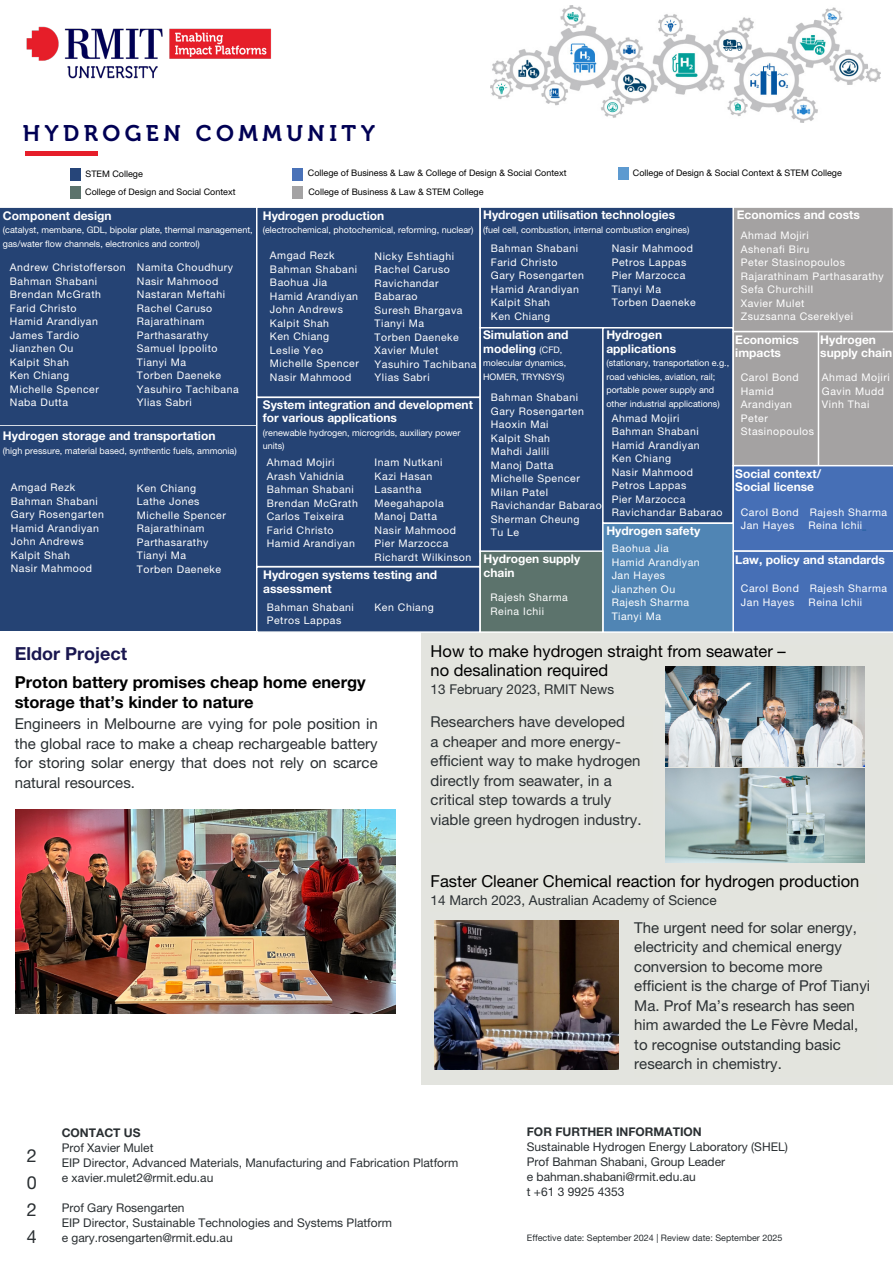
<style>
.page{position:relative;width:893px;height:1263px;background:#fff}
.page>*{position:absolute;margin:0;border:0;box-sizing:border-box;transform-origin:0 0}
.t1{font:22.5px "Museo 700";letter-spacing:.2em;color:#000054}
.t2{font:700 18px "Helvetica Neue LT Pro";color:#1a1750}
.t3{font:18px/27px "Helvetica Neue LT Pro";color:#2a2f32;text-align:justify}
.t4{font:16.5px/19.5px "Helvetica Neue LT Pro";color:#000}
.t5{font:700 16.5px/19.5px "Helvetica Neue LT Pro";color:#000}
.t6{font:15px/19.5px "Helvetica Neue LT Pro";color:#2b3033}
.t7{font:15px/19.5px "Helvetica Neue LT Pro";color:#2a2f32;text-align:justify}
.t8{font:13.5px "Helvetica Neue LT Pro";color:#2a2f32}
.t9{font:700 12px/13.5px "Helvetica Neue LT Pro";color:#fff}
.t10{font:12px/15px "Helvetica Neue LT Pro";color:#2a2f32}
.t11{font:700 12px "Helvetica Neue LT Pro";color:#2a2f32}
.t12{font:10.5px/13.5px "Helvetica Neue LT Pro";letter-spacing:.05em;color:#fff}
.t13{font:9px/13.5px "Helvetica Neue LT Pro";color:#fff}
.t14{font:9px "Helvetica Neue LT Pro";color:#000}
.t15{font:9px "Helvetica Neue LT Pro";color:#2a2f32}
.s1{font-weight:400;font-size:9px}
</style>
<div class="page">
<div style="left:422px;top:630px;width:471px;height:454px;background:#e3e4df"></div>
<img style="left:26px;top:26px;width:245px;height:53px">
<div style="left:25px;top:151px;width:73px;height:5px;background:#e61e2a"></div>
<img style="left:491px;top:6px;width:390px;height:117px">
<div style="left:70px;top:168px;width:11px;height:12px;background:#264579"></div>
<div style="left:293px;top:187px;width:10px;height:12px;background:#a4a3a4"></div>
<div style="left:293px;top:168px;width:10px;height:12px;background:#4a72b8"></div>
<div style="left:618px;top:167px;width:10px;height:12px;background:#5d9ad0"></div>
<img style="left:434px;top:920px;width:184px;height:150px">
<img style="left:665px;top:667px;width:199px;height:99px">
<img style="left:15px;top:809px;width:381px;height:204px">
<div style="left:0;top:207px;width:256px;height:220px;background:#254374"></div>
<div style="left:0;top:427px;width:257px;height:204px;background:#254374"></div>
<div style="left:256px;top:206px;width:225px;height:192px;background:#254374;border:2px solid #fff"></div>
<div style="left:256px;top:397px;width:225px;height:170px;background:#254374;border:2px solid #fff"></div>
<div style="left:479px;top:206px;width:284px;height:122px;background:#254374;border:2px solid #fff"></div>
<div style="left:479px;top:327px;width:125px;height:226px;background:#254374;border:2px solid #fff"></div>
<div style="left:602px;top:327px;width:132px;height:197px;background:#254374;border:2px solid #fff"></div>
<div style="left:256px;top:566px;width:225px;height:67px;background:#254374;border:2px solid #fff"></div>
<div style="left:602px;top:522px;width:133px;height:111px;background:#5085b4;border:2px solid #fff"></div>
<div style="left:70px;top:186px;width:10px;height:12px;background:#5c736c"></div>
<div style="left:479px;top:550px;width:125px;height:83px;background:#5c736c;border:2px solid #fff"></div>
<svg style="left:732px;top:206px;width:161px;height:427px;background:#8391ac"></svg>
<img style="left:665px;top:768px;width:199px;height:94px">
<h1 class="t1" style="left:23px;top:121px;width:353px">HYDROGEN COMMUNITY</h1>
<p class="t14" style="left:86px;top:169px;width:59px">STEM College</p>
<p class="t14" style="left:85px;top:187px;width:152px">College of Design and Social Context</p>
<p class="t9" style="left:3px;top:208px;width:110px">Component design</p>
<p class="t13" style="left:3px;top:223px;width:251px">(catalyst, membane, GDL, bipolar plate, thermal management, gas/water flow channels, electronics and control)</p>
<p class="t12" style="left:10px;top:261px;width:117px">Andrew Christofferson<br>Bahman Shabani<br>Brendan McGrath<br>Farid Christo<br>Hamid Arandiyan<br>James Tardio<br>Jianzhen Ou<br>Kalpit Shah<br>Ken Chiang<br>Michelle Spencer<br>Naba Dutta</p>
<p class="t12" style="left:137px;top:261px;width:103px">Namita Choudhury<br>Nasir Mahmood<br>Nastaran Meftahi<br>Rachel Caruso<br>Rajarathinam<br>Parthasarathy<br>Samuel Ippolito<br>Tianyi Ma<br>Torben Daeneke<br>Yasuhiro Tachibana<br>Ylias Sabri</p>
<p class="t9" style="left:3px;top:429px;width:214px">Hydrogen storage and transportation</p>
<p class="t13" style="left:3px;top:443px;width:235px">(high pressure, material based, synthentic fuels, ammonia)</p>
<p class="t12" style="left:11px;top:481px;width:95px">Amgad Rezk<br>Bahman Shabani<br>Gary Rosengarten<br>Hamid Arandiyan<br>John Andrews<br>Kalpit Shah<br>Nasir Mahmood</p>
<p class="t12" style="left:137px;top:481px;width:90px">Ken Chiang<br>Lathe Jones<br>Michelle Spencer<br>Rajarathinam<br>Parthasarathy<br>Tianyi Ma<br>Torben Daeneke</p>
<p class="t14" style="left:308px;top:168px;width:260px">College of Business &amp; Law &amp; College of Design &amp; Social Context</p>
<p class="t14" style="left:633px;top:168px;width:210px">College of Design &amp; Social Context &amp; STEM College</p>
<p class="t14" style="left:308px;top:187px;width:177px">College of Business &amp; Law &amp; STEM College</p>
<p class="t9" style="left:483px;top:208px;width:193px">Hydrogen utilisation technologies</p>
<p class="t13" style="left:483px;top:223px;width:208px">(fuel cell, combustion, internal combustion engines)</p>
<p class="t9" style="left:737px;top:208px;width:125px">Economics and costs</p>
<p class="t9" style="left:263px;top:208px;width:123px">Hydrogen production</p>
<p class="t13" style="left:263px;top:223px;width:212px">(electrochemical, photochemical, reforming, nuclear)</p>
<p class="t12" style="left:741px;top:229px;width:145px">Ahmad Mojiri<br>Ashenafi Biru<br>Peter Stasinopoulos<br>Rajarathinam Parthasarathy<br>Sefa Churchill<br>Xavier Mulet<br>Zsuzsanna Csereklyei</p>
<p class="t12" style="left:491px;top:241px;width:95px">Bahman Shabani<br>Farid Christo<br>Gary Rosengarten<br>Hamid Arandiyan<br>Kalpit Shah<br>Ken Chiang</p>
<p class="t12" style="left:612px;top:241px;width:86px">Nasir Mahmood<br>Petros Lappas<br>Pier Marzocca<br>Tianyi Ma<br>Torben Daeneke</p>
<p class="t12" style="left:270px;top:249px;width:90px">Amgad Rezk<br>Bahman Shabani<br>Baohua Jia<br>Hamid Arandiyan<br>John Andrews<br>Kalpit Shah<br>Ken Chiang<br>Leslie Yeo<br>Michelle Spencer<br>Nasir Mahmood</p>
<p class="t12" style="left:375px;top:249px;width:103px">Nicky Eshtiaghi<br>Rachel Caruso<br>Ravichandar<br>Babarao<br>Suresh Bhargava<br>Tianyi Ma<br>Torben Daeneke<br>Xavier Mulet<br>Yasuhiro Tachibana<br>Ylias Sabri</p>
<p class="t9" style="left:483px;top:328px;width:87px">Simulation and modeling <span class="s1">(CFD,</span></p>
<p class="t13" style="left:483px;top:356px;width:85px">molecular dynamics,<br>HOMER, TRYNSYS)</p>
<p class="t9" style="left:606px;top:328px;width:71px">Hydrogen applications</p>
<p class="t13" style="left:606px;top:356px;width:124px">(stationary, transportation e.g., road vehicles, aviation, rail; portable power supply and other industrial applications)</p>
<p class="t9" style="left:735px;top:333px;width:65px">Economics impacts</p>
<p class="t9" style="left:820px;top:333px;width:73px">Hydrogen supply chain</p>
<p class="t12" style="left:741px;top:371px;width:75px">Carol Bond<br>Hamid<br>Arandiyan<br>Peter<br>Stasinopoulos</p>
<p class="t12" style="left:822px;top:371px;width:69px">Ahmad Mojiri<br>Gavin Mudd<br>Vinh Thai</p>
<p class="t12" style="left:491px;top:391px;width:112px">Bahman Shabani<br>Gary Rosengarten<br>Haoxin Mai<br>Kalpit Shah<br>Mahdi Jalili<br>Manoj Datta<br>Michelle Spencer<br>Milan Patel<br>Ravichandar Babarao<br>Sherman Cheung<br>Tu Le</p>
<p class="t9" style="left:263px;top:398px;width:211px">System integration and development for various applications</p>
<p class="t13" style="left:263px;top:426px;width:199px">(renewable hydrogen, microgrids, auxiliary power units)</p>
<p class="t12" style="left:612px;top:411px;width:112px">Ahmad Mojiri<br>Bahman Shabani<br>Hamid Arandiyan<br>Ken Chiang<br>Nasir Mahmood<br>Petros Lappas<br>Pier Marzocca<br>Ravichandar Babarao</p>
<p class="t12" style="left:267px;top:455px;width:93px">Ahmad Mojiri<br>Arash Vahidnia<br>Bahman Shabani<br>Brendan McGrath<br>Carlos Teixeira<br>Farid Christo<br>Hamid Arandiyan</p>
<p class="t12" style="left:375px;top:455px;width:98px">Inam Nutkani<br>Kazi Hasan<br>Lasantha<br>Meegahapola<br>Manoj Datta<br>Nasir Mahmood<br>Pier Marzocca<br>Richardt Wilkinson</p>
<p class="t9" style="left:735px;top:467px;width:87px">Social context/<br>Social license</p>
<p class="t12" style="left:741px;top:505px;width:148px">Carol Bond Rajesh Sharma<br>Jan Hayes</p>
<p class="t12" style="left:808px;top:518px;width:55px">Reina Ichii</p>
<p class="t9" style="left:606px;top:523px;width:95px">Hydrogen safety</p>
<p class="t12" style="left:612px;top:541px;width:90px">Baohua Jia<br>Hamid Arandiyan<br>Jan Hayes<br>Jianzhen Ou<br>Rajesh Sharma<br>Tianyi Ma</p>
<p class="t9" style="left:484px;top:552px;width:98px">Hydrogen supply chain</p>
<p class="t9" style="left:735px;top:552px;width:151px">Law, policy and standards</p>
<p class="t9" style="left:263px;top:568px;width:176px">Hydrogen systems testing and assessment</p>
<p class="t12" style="left:741px;top:581px;width:148px">Carol Bond Rajesh Sharma<br>Jan Hayes</p>
<p class="t12" style="left:490px;top:591px;width:79px">Rajesh Sharma<br>Reina Ichii</p>
<p class="t12" style="left:809px;top:595px;width:55px">Reina Ichii</p>
<p class="t12" style="left:267px;top:600px;width:89px">Bahman Shabani<br>Petros Lappas</p>
<p class="t12" style="left:374px;top:600px;width:61px">Ken Chiang</p>
<h2 class="t2" style="left:15px;top:642px;width:114px">Eldor Project</h2>
<h3 class="t5" style="left:15px;top:672px;width:353px">Proton battery promises cheap home energy storage that’s kinder to nature</h3>
<h3 class="t7" style="left:15px;top:714px;width:365px">Engineers in Melbourne are vying for pole position in the global race to make a cheap rechargeable battery for storing solar energy that does not rely on scarce natural resources.</h3>
<h3 class="t4" style="left:431px;top:641px;width:357px">How to make hydrogen straight from seawater – no desalination required</h3>
<p class="t8" style="left:431px;top:682px;width:185px">13 February 2023, RMIT News</p>
<h3 class="t6" style="left:431px;top:712px;width:212px">Researchers have developed<br>a cheaper and more energy&shy;efficient way to make hydrogen directly from seawater, in a critical step towards a truly viable green hydrogen industry.</h3>
<h3 class="t4" style="left:431px;top:871px;width:430px">Faster Cleaner Chemical reaction for hydrogen production</h3>
<p class="t8" style="left:431px;top:892px;width:288px">14 March 2023, Australian Academy of Science</p>
<p class="t6" style="left:634px;top:917px;width:237px">The urgent need for solar energy, electricity and chemical energy conversion to become more efficient is the charge of Prof Tianyi<br>Ma. Prof Ma’s research has seen him awarded the Le Fèvre Medal, to recognise outstanding basic research in chemistry.</p>
<h2 class="t3" style="left:27px;top:1142px;width:12px">2<br>0<br>2<br>4</h2>
<p class="t11" style="left:62px;top:1125px;width:80px">CONTACT US</p>
<p class="t10" style="left:62px;top:1140px;width:398px">Prof Xavier Mulet<br>EIP Director, Advanced Materials, Manufacturing and Fabrication Platform e xavier.mulet2@rmit.edu.au</p>
<p class="t10" style="left:62px;top:1200px;width:332px">Prof Gary Rosengarten<br>EIP Director, Sustainable Technologies and Systems Platform e gary.rosengarten@rmit.edu.au</p>
<p class="t11" style="left:527px;top:1124px;width:176px">FOR FURTHER INFORMATION</p>
<p class="t10" style="left:527px;top:1139px;width:262px">Sustainable Hydrogen Energy Laboratory (SHEL)<br>Prof Bahman Shabani, Group Leader<br>e bahman.shabani@rmit.edu.au<br>t +61 3 9925 4353</p>
<p class="t15" style="left:527px;top:1232px;width:257px">Effective date: September 2024 | Review date: September 2025</p>
</div>
